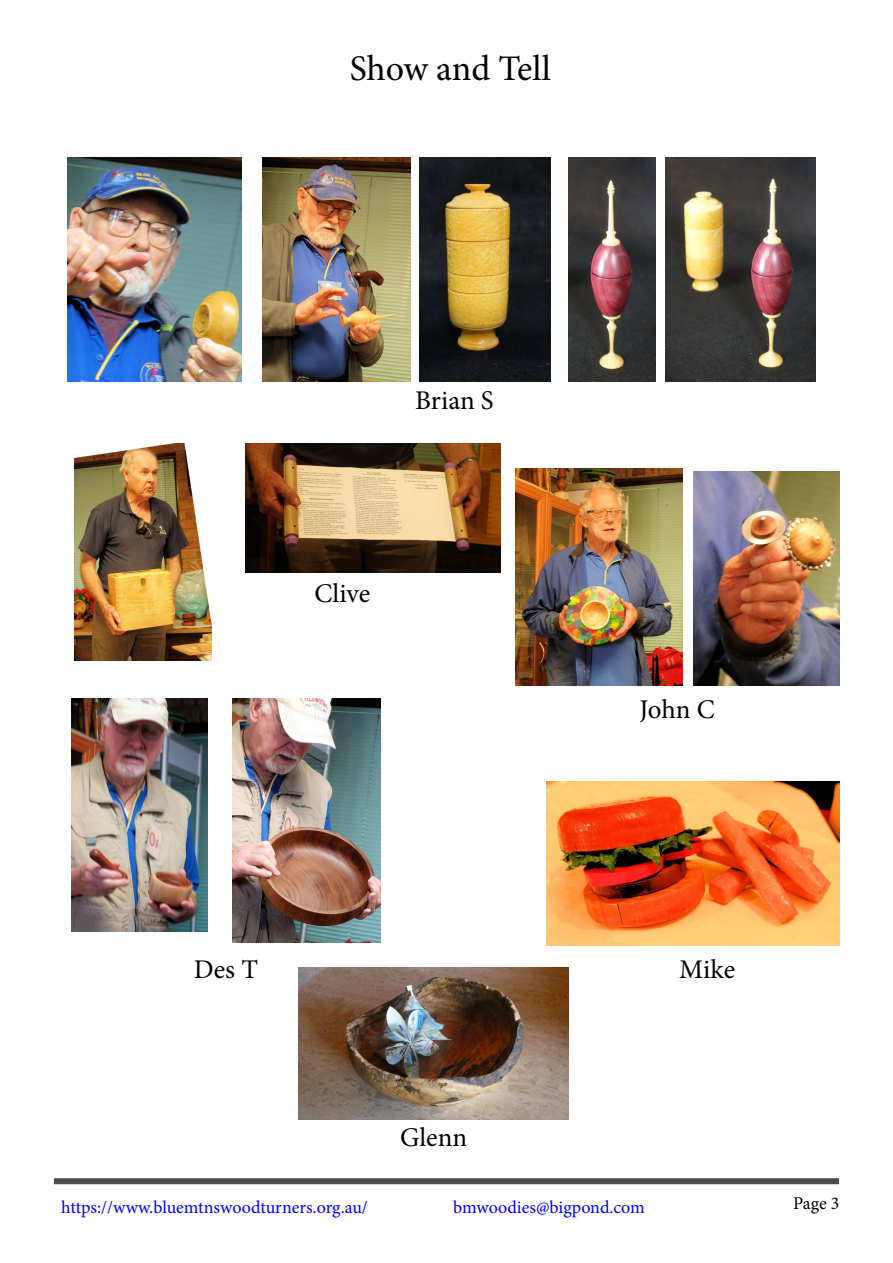
<style>
.page{position:relative;width:893px;height:1263px;background:#fff}
.page>*{position:absolute;margin:0;border:0;box-sizing:border-box;transform-origin:0 0}
.t1{font:36px "Minion Pro";letter-spacing:-.005em;color:#000}
.t2{font:27px "Minion Pro";color:#000}
.t3{font:18px "Minion Pro";letter-spacing:-.005em;color:#00f}
.t4{font:18px "Minion Pro";color:#000}
</style>
<div class="page">
<div style="left:54px;top:1178px;width:785px;height:6px;background:#4d4d4d"></div>
<img style="left:67px;top:157px;width:174px;height:224px">
<img style="left:262px;top:157px;width:149px;height:224px">
<img style="left:419px;top:157px;width:132px;height:224px">
<img style="left:568px;top:157px;width:88px;height:224px">
<img style="left:665px;top:157px;width:151px;height:224px">
<img style="left:74px;top:443px;width:137px;height:217px">
<img style="left:246px;top:443px;width:254px;height:130px">
<img style="left:71px;top:699px;width:136px;height:233px">
<img style="left:232px;top:699px;width:148px;height:243px">
<img style="left:515px;top:469px;width:167px;height:217px">
<img style="left:693px;top:472px;width:146px;height:214px">
<img style="left:547px;top:781px;width:292px;height:164px">
<img style="left:299px;top:967px;width:269px;height:152px">
<h1 class="t1" style="left:350px;top:45px;width:202px">Show and Tell</h1>
<h2 class="t2" style="left:415px;top:382px;width:80px">Brian S</h2>
<h2 class="t2" style="left:314px;top:575px;width:57px">Clive</h2>
<h2 class="t2" style="left:194px;top:951px;width:66px">Des T</h2>
<h2 class="t2" style="left:400px;top:1119px;width:69px">Glenn</h2>
<h2 class="t2" style="left:640px;top:692px;width:77px">John C</h2>
<h2 class="t2" style="left:679px;top:951px;width:57px">Mike</h2>
<p class="t3" style="left:61px;top:1195px;width:308px">https://www.bluemtnswoodturners.org.au/</p>
<p class="t4" style="left:793px;top:1191px;width:48px">Page 3</p>
<p class="t3" style="left:453px;top:1195px;width:193px">bmwoodies@bigpond.com</p>
</div>
